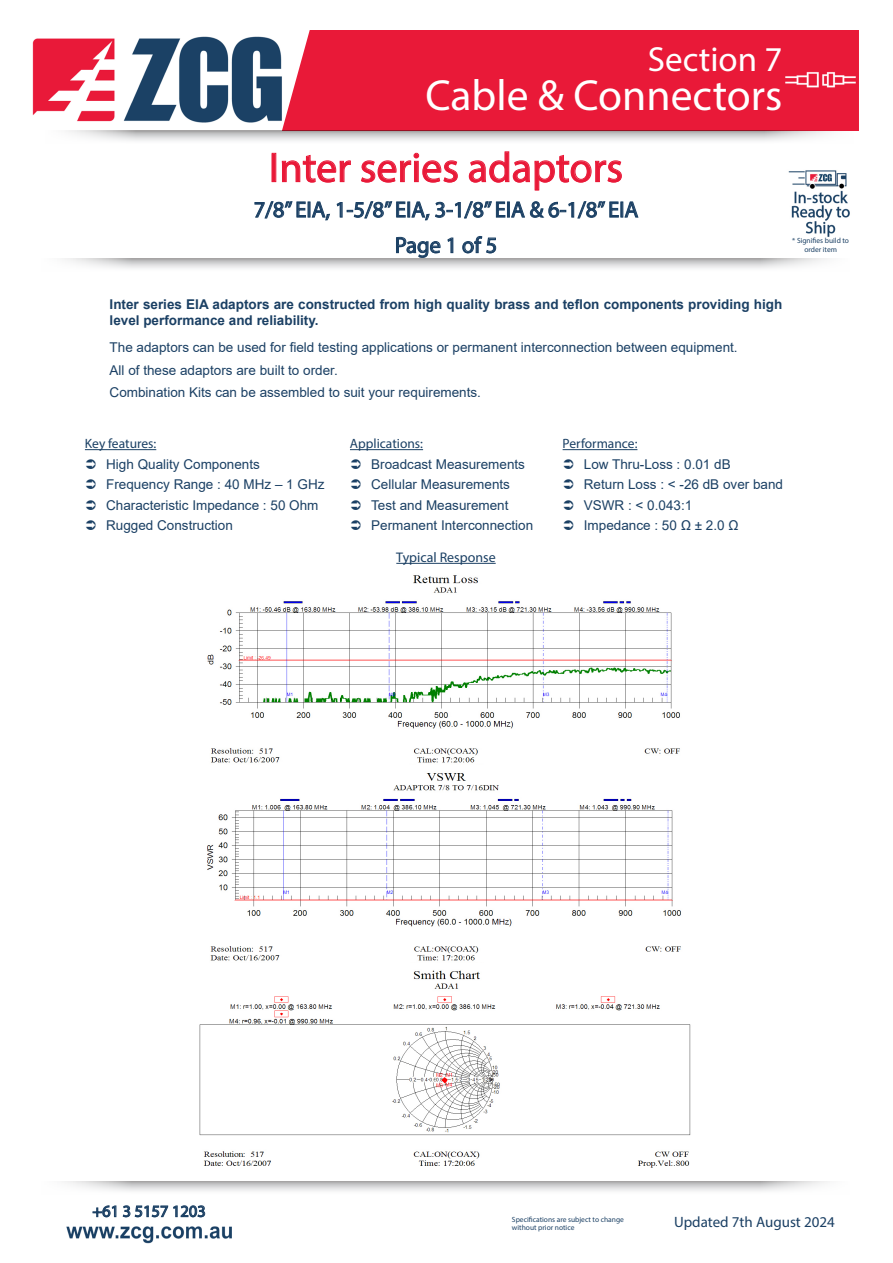
<style>
.page{position:relative;width:893px;height:1263px;background:#fff}
.page>*{position:absolute;margin:0;border:0;box-sizing:border-box;transform-origin:0 0}
.t1{font:43.65px "Myriad Pro";color:#fff}
.t2{font:42px "Myriad Pro";color:#e91938}
.t3{font:34.95px "Myriad Pro";color:#fff}
.t4{font:22.5px "Myriad Pro";color:#1b4064}
.t5{font:16.5px "Myriad Pro";color:#1b4064}
.t6{font:15px "Myriad Pro";color:#1b4064}
.t7{font:13.95px "Myriad Pro";color:#1b4064}
.t8{font:13.5px "Arial";color:#1b4064}
.t9{font:700 13.5px/16.2px "Arial";color:#1b4064}
.t10{font:13.5px "Myriad Pro";color:#1b4064}
.t11{font:7.5px/9px "Myriad Pro";color:#1b4064;text-align:center}
</style>
<div class="page">
<img style="left:66px;top:1226px;width:166px;height:17px">
<svg style="left:92px;top:1205px;width:114px;height:13px"></svg>
<svg style="left:64px;top:1181px;width:764px;height:10px"></svg>
<svg style="left:65px;top:259px;width:762px;height:10px"></svg>
<div style="left:273px;top:30px;width:586px;height:101px;background:#e91938"></div>
<svg style="left:68px;top:131px;width:764px;height:10px"></svg>
<svg style="left:282px;top:155px;width:69px;height:27px"></svg>
<svg style="left:361px;top:153px;width:97px;height:29px"></svg>
<svg style="left:469px;top:151px;width:153px;height:39px"></svg>
<svg style="left:254px;top:201px;width:76px;height:20px"></svg>
<svg style="left:336px;top:201px;width:303px;height:20px"></svg>
<svg style="left:396px;top:237px;width:45px;height:32px"></svg>
<svg style="left:447px;top:237px;width:7px;height:16px"></svg>
<svg style="left:462px;top:236px;width:34px;height:18px"></svg>
<hr style="left:85px;top:449px;width:71px;height:1px;background:#1b4064">
<hr style="left:350px;top:449px;width:73px;height:1px;background:#1b4064">
<hr style="left:563px;top:449px;width:74px;height:1px;background:#1b4064">
<hr style="left:396px;top:563px;width:100px;height:1px;background:#1b4064">
<img style="left:207px;top:575px;width:473px;height:188px">
<img style="left:207px;top:773px;width:474px;height:188px">
<img style="left:199px;top:970px;width:492px;height:197px">
<img style="left:32px;top:37px;width:250px;height:86px">
<img style="left:788px;top:170px;width:62px;height:66px">
<img style="left:785px;top:44px;width:72px;height:72px">
<p class="t3" style="left:648px;top:38px;width:136px">Section 7</p>
<p class="t1" style="left:425px;top:69px;width:358px">Cable &amp; Connectors</p>
<p class="t2" style="left:269px;top:142px;width:356px">Inter series adaptors</p>
<p class="t4" style="left:254px;top:196px;width:386px">7/8” EIA, 1-5/8” EIA, 3-1/8” EIA &amp; 6-1/8” EIA</p>
<p class="t4" style="left:395px;top:231px;width:104px">Page 1 of 5</p>
<p class="t11" style="left:792px;top:235px;width:58px">* Signifies build to order item</p>
<p class="t9" style="left:110px;top:296px;width:674px">Inter series EIA adaptors are constructed from high quality brass and teflon components providing high level performance and reliability.</p>
<p class="t8" style="left:110px;top:338px;width:630px">The adaptors can be used for field testing applications or permanent interconnection between equipment.</p>
<p class="t8" style="left:110px;top:361px;width:230px">All of these adaptors are built to order.</p>
<p class="t8" style="left:110px;top:383px;width:373px">Combination Kits can be assembled to suit your requirements.</p>
<p class="t10" style="left:85px;top:435px;width:73px">Key features:</p>
<p class="t8" style="left:106px;top:455px;width:155px">High Quality Components</p>
<p class="t8" style="left:106px;top:475px;width:220px">Frequency Range : 40 MHz – 1 GHz</p>
<p class="t8" style="left:106px;top:496px;width:214px">Characteristic Impedance : 50 Ohm</p>
<p class="t8" style="left:106px;top:516px;width:128px">Rugged Construction</p>
<p class="t10" style="left:563px;top:435px;width:76px">Performance:</p>
<p class="t8" style="left:584px;top:455px;width:148px">Low Thru-Loss : 0.01 dB</p>
<p class="t8" style="left:584px;top:475px;width:201px">Return Loss : &lt; -26 dB over band</p>
<p class="t8" style="left:584px;top:496px;width:110px">VSWR : &lt; 0.043:1</p>
<p class="t8" style="left:584px;top:516px;width:156px">Impedance : 50 Ω ± 2.0 Ω</p>
<p class="t10" style="left:350px;top:435px;width:75px">Applications:</p>
<p class="t8" style="left:371px;top:455px;width:155px">Broadcast Measurements</p>
<p class="t8" style="left:371px;top:475px;width:140px">Cellular Measurements</p>
<p class="t8" style="left:371px;top:496px;width:139px">Test and Measurement</p>
<p class="t8" style="left:371px;top:516px;width:164px">Permanent Interconnection</p>
<p class="t7" style="left:396px;top:549px;width:101px">Typical Response</p>
<p class="t5" style="left:92px;top:1201px;width:115px">+61 3 5157 1203</p>
<p class="t11" style="left:512px;top:1214px;width:113px">Specifications are subject to change</p>
<p class="t11" style="left:512px;top:1223px;width:64px">without prior notice</p>
<p class="t6" style="left:674px;top:1213px;width:162px">Updated 7th August 2024</p>
</div>
